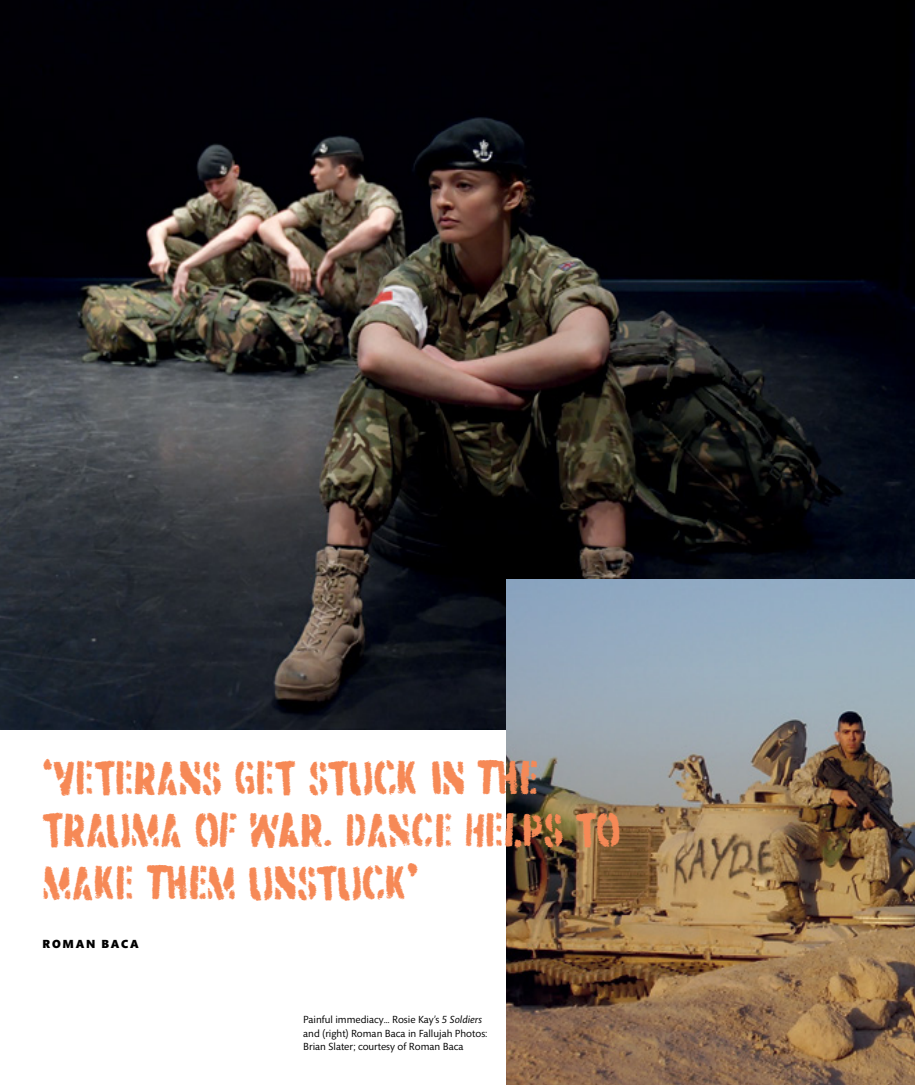
<style>
.page{position:relative;width:915px;height:1085px;background:#fff}
.page>*{position:absolute;margin:0;border:0;box-sizing:border-box;transform-origin:0 0}
.t1{font:46.65px/52.3px "Dirtstorm";color:#f68956}
.t2{font:900 12px "Mundo Sans Std";letter-spacing:.15em;color:#000}
.t3{font:10.5px/13.5px "Mundo Sans Std";color:#000}
.s1{font-style:italic}
</style>
<div class="page">
<img style="left:0;top:0;width:914px;height:729px">
<img style="left:506px;top:580px;width:408px;height:504px">
<h1 class="t1" style="left:43px;top:750px;width:578px">‘VETERANS GET STUCK IN THE<br>TRAUMA OF WAR. DANCE HELPS TO<br>MAKE THEM UNSTUCK’</h1>
<p class="t2" style="left:43px;top:937px;width:97px">ROMAN BACA</p>
<p class="t3" style="left:303px;top:1012px;width:186px">Painful immediacy… Rosie Kay’s <span class="s1">5 Soldiers </span>and (right) Roman Baca in Fallujah Photos:<br>Brian Slater; courtesy of Roman Baca</p>
</div>
